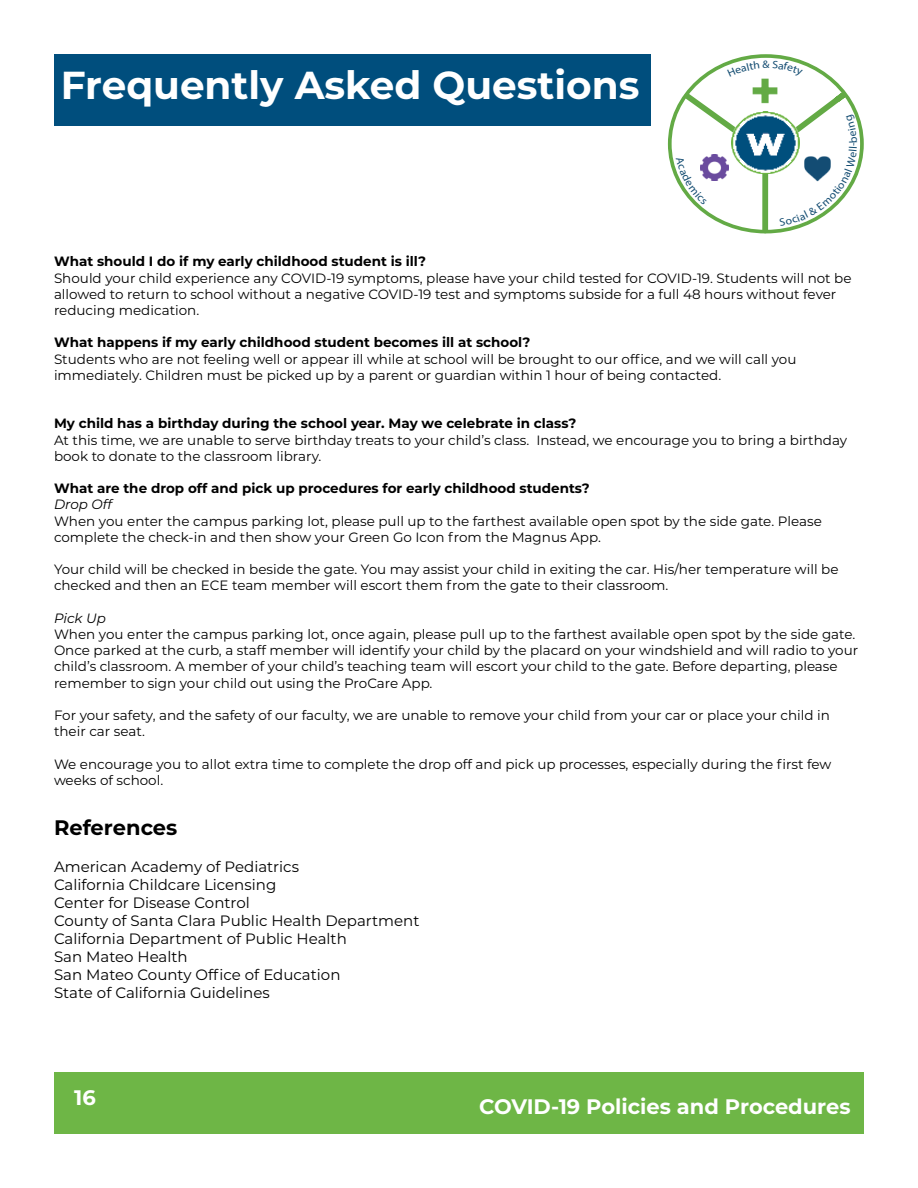
<style>
.page{position:relative;width:918px;height:1188px;background:#fff}
.page>*{position:absolute;margin:0;border:0;box-sizing:border-box;transform-origin:0 0}
.t1{font:700 39px "Montserrat";color:#fff}
.t2{font:700 21px "Montserrat";color:#fff}
.t3{font:700 21px "Montserrat";color:#000}
.t4{font:15px/18px "Montserrat";color:#000}
.t5{font:13.5px/16.2px "Montserrat";color:#000}
.t6{font:700 13.5px "Montserrat";color:#000}
.t7{font:italic 13.5px "Montserrat";color:#000}
</style>
<div class="page">
<div style="left:54px;top:1073px;width:810px;height:61px;background:#6eb646"></div>
<img style="left:752px;top:78px;width:26px;height:14px">
<div style="left:54px;top:54px;width:596px;height:71px;background:#004e7d"></div>
<svg style="left:676px;top:92px;width:181px;height:141px"></svg>
<svg style="left:727px;top:61px;width:76px;height:5px"></svg>
<h1 class="t1" style="left:61px;top:57px;width:580px">Frequently Asked Questions</h1>
<p class="t6" style="left:54px;top:252px;width:373px">What should I do if my early childhood student is ill?</p>
<p class="t5" style="left:54px;top:269px;width:799px">Should your child experience any COVID-19 symptoms, please have your child tested for COVID-19. Students will not be allowed to return to school without a negative COVID-19 test and symptoms subside for a full 48 hours without fever reducing medication.</p>
<p class="t6" style="left:54px;top:333px;width:478px">What happens if my early childhood student becomes ill at school?</p>
<p class="t5" style="left:54px;top:350px;width:744px">Students who are not feeling well or appear ill while at school will be brought to our office, and we will call you immediately. Children must be picked up by a parent or guardian within 1 hour of being contacted.</p>
<p class="t6" style="left:54px;top:414px;width:524px">My child has a birthday during the school year. May we celebrate in class?</p>
<p class="t5" style="left:54px;top:431px;width:795px">At this time, we are unable to serve birthday treats to your child’s class. Instead, we encourage you to bring a birthday book to donate to the classroom library.</p>
<p class="t6" style="left:54px;top:479px;width:537px">What are the drop off and pick up procedures for early childhood students?</p>
<p class="t7" style="left:54px;top:495px;width:60px">Drop Off</p>
<p class="t5" style="left:54px;top:512px;width:769px">When you enter the campus parking lot, please pull up to the farthest available open spot by the side gate. Please complete the check-in and then show your Green Go Icon from the Magnus App.</p>
<p class="t5" style="left:54px;top:561px;width:786px">Your child will be checked in beside the gate. You may assist your child in exiting the car. His/her temperature will be checked and then an ECE team member will escort them from the gate to their classroom.</p>
<p class="t7" style="left:54px;top:609px;width:53px">Pick Up</p>
<p class="t5" style="left:54px;top:626px;width:806px">When you enter the campus parking lot, once again, please pull up to the farthest available open spot by the side gate.<br>Once parked at the curb, a staff member will identify your child by the placard on your windshield and will radio to your child’s classroom. A member of your child’s teaching team will escort your child to the gate. Before departing, please remember to sign your child out using the ProCare App.</p>
<p class="t5" style="left:54px;top:707px;width:777px">For your safety, and the safety of our faculty, we are unable to remove your child from your car or place your child in their car seat.</p>
<p class="t5" style="left:54px;top:755px;width:779px">We encourage you to allot extra time to complete the drop off and pick up processes, especially during the first few weeks of school.</p>
<h2 class="t3" style="left:54px;top:812px;width:125px">References</h2>
<p class="t4" style="left:54px;top:858px;width:367px">American Academy of Pediatrics<br>California Childcare Licensing<br>Center for Disease Control<br>County of Santa Clara Public Health Department California Department of Public Health<br>San Mateo Health<br>San Mateo County Office of Education<br>State of California Guidelines</p>
<h2 class="t2" style="left:74px;top:1083px;width:23px">16</h2>
<h2 class="t2" style="left:479px;top:1091px;width:373px">COVID-19 Policies and Procedures</h2>
</div>
